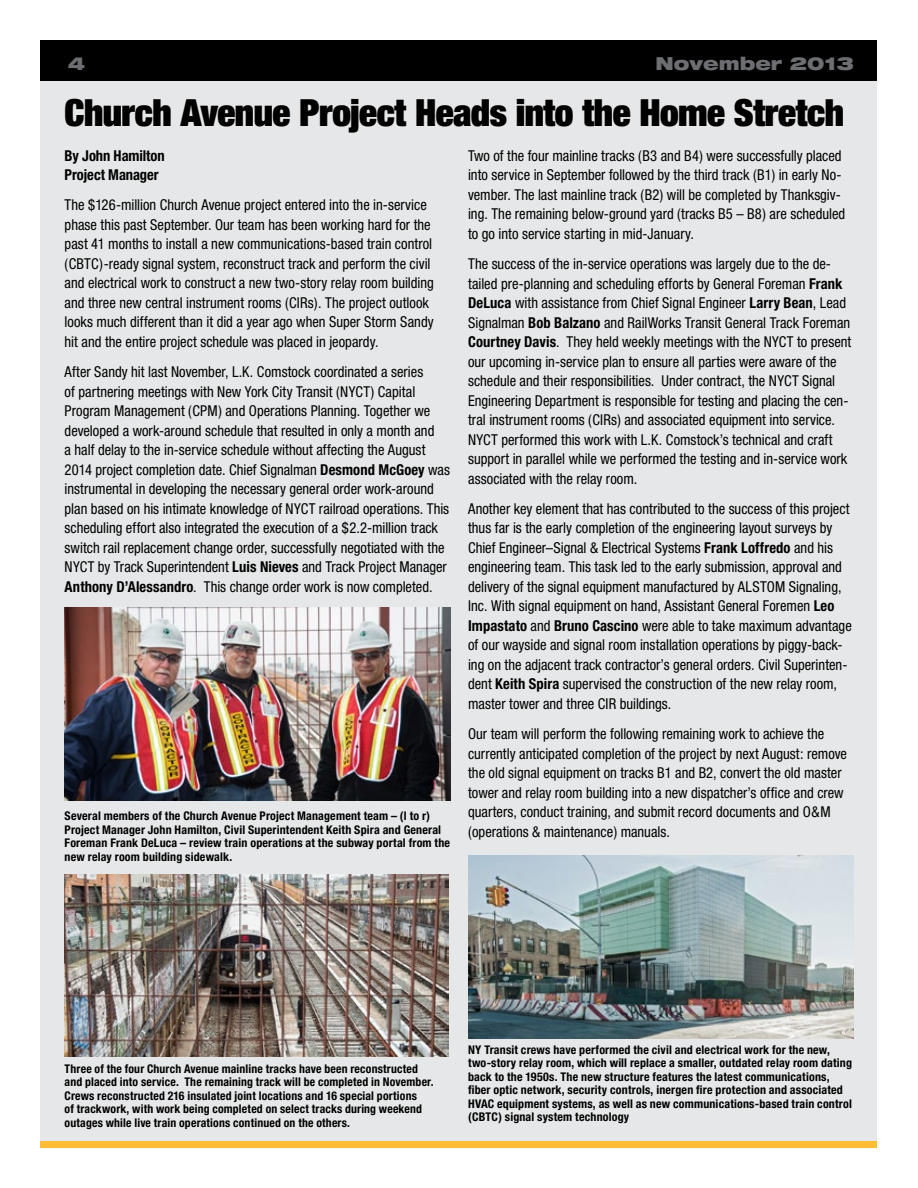
<style>
.page{position:relative;width:918px;height:1188px;background:#fff}
.page>*{position:absolute;margin:0;border:0;box-sizing:border-box;transform-origin:0 0}
.t1{font:900 expanded 37.5px "Helvetica Neue";letter-spacing:-.015em;color:#000}
.t2{font:900 expanded 18px "Helvetica Neue";color:#6d6e71}
.t3{font:condensed 15px/19.5px "Helvetica Neue";color:#000}
.t4{font:700 condensed 15px/19.5px "Helvetica Neue";letter-spacing:-.005em;color:#000}
.t5{font:700 condensed 12px/13.5px "Helvetica Neue";letter-spacing:.015em;color:#000}
.s1{font-weight:700}
</style>
<div class="page">
<div style="left:40px;top:40px;width:837px;height:41px;background:#000"></div>
<div style="left:41px;top:81px;width:836px;height:1063px;background:#e6e7e8"></div>
<div style="left:40px;top:1141px;width:837px;height:7px;background:#febd33"></div>
<img style="left:65px;top:875px;width:383px;height:181px">
<img style="left:65px;top:608px;width:385px;height:192px">
<img style="left:468px;top:855px;width:386px;height:183px">
<p class="t2" style="left:68px;top:51px;width:19px">4</p>
<p class="t2" style="left:655px;top:51px;width:200px">November 2013</p>
<h1 class="t1" style="left:65px;top:88px;width:781px">Church Avenue Project Heads into the Home Stretch</h1>
<p class="t4" style="left:65px;top:145px;width:102px">By John Hamilton<br>Project Manager</p>
<p class="t3" style="left:65px;top:195px;width:371px">The $126-million Church Avenue project entered into the in-service phase this past September. Our team has been working hard for the past 41 months to install a new communications-based train control (CBTC)-ready signal system, reconstruct track and perform the civil and electrical work to construct a new two-story relay room building and three new central instrument rooms (CIRs). The project outlook looks much different than it did a year ago when Super Storm Sandy hit and the entire project schedule was placed in jeopardy.</p>
<p class="t3" style="left:65px;top:362px;width:387px">After Sandy hit last November, L.K. Comstock coordinated a series<br>of partnering meetings with New York City Transit (NYCT) Capital Program Management (CPM) and Operations Planning. Together we developed a work-around schedule that resulted in only a month and<br>a half delay to the in-service schedule without affecting the August 2014 project completion date. Chief Signalman <span class="s1">Desmond McGoey</span> was instrumental in developing the necessary general order work-around plan based on his intimate knowledge of NYCT railroad operations. This scheduling effort also integrated the execution of a $2.2-million track switch rail replacement change order, successfully negotiated with the NYCT by Track Superintendent <span class="s1">Luis Nieves</span> and Track Project Manager <span class="s1">Anthony D’Alessandro</span>. This change order work is now completed.</p>
<p class="t5" style="left:65px;top:809px;width:387px">Several members of the Church Avenue Project Management team – (l to r)<br>Project Manager John Hamilton, Civil Superintendent Keith Spira and General Foreman Frank DeLuca – review train operations at the subway portal from the new relay room building sidewalk.</p>
<p class="t3" style="left:468px;top:146px;width:379px">Two of the four mainline tracks (B3 and B4) were successfully placed into service in September followed by the third track (B1) in early No&shy;vember. The last mainline track (B2) will be completed by Thanksgiv&shy;ing. The remaining below-ground yard (tracks B5 – B8) are scheduled to go into service starting in mid-January.</p>
<p class="t3" style="left:468px;top:254px;width:385px">The success of the in-service operations was largely due to the de&shy;tailed pre-planning and scheduling efforts by General Foreman <span class="s1">Frank DeLuca</span> with assistance from Chief Signal Engineer <span class="s1">Larry Bean</span>, Lead Signalman <span class="s1">Bob Balzano</span> and RailWorks Transit General Track Foreman <span class="s1">Courtney Davis</span>. They held weekly meetings with the NYCT to present our upcoming in-service plan to ensure all parties were aware of the schedule and their responsibilities. Under contract, the NYCT Signal Engineering Department is responsible for testing and placing the cen&shy;tral instrument rooms (CIRs) and associated equipment into service.<br>NYCT performed this work with L.K. Comstock’s technical and craft support in parallel while we performed the testing and in-service work associated with the relay room.</p>
<p class="t3" style="left:468px;top:499px;width:385px">Another key element that has contributed to the success of this project thus far is the early completion of the engineering layout surveys by Chief Engineer–Signal &amp; Electrical Systems <span class="s1">Frank Loffredo</span> and his engineering team. This task led to the early submission, approval and delivery of the signal equipment manufactured by ALSTOM Signaling, Inc. With signal equipment on hand, Assistant General Foremen <span class="s1">Leo Impastato</span> and <span class="s1">Bruno Cascino</span> were able to take maximum advantage of our wayside and signal room installation operations by piggy-back&shy;ing on the adjacent track contractor’s general orders. Civil Superinten&shy;dent <span class="s1">Keith Spira</span> supervised the construction of the new relay room, master tower and three CIR buildings.</p>
<p class="t3" style="left:468px;top:724px;width:380px">Our team will perform the following remaining work to achieve the currently anticipated completion of the project by next August: remove the old signal equipment on tracks B1 and B2, convert the old master tower and relay room building into a new dispatcher’s office and crew quarters, conduct training, and submit record documents and O&amp;M (operations &amp; maintenance) manuals.</p>
<p class="t5" style="left:65px;top:1062px;width:371px">Three of the four Church Avenue mainline tracks have been reconstructed and placed into service. The remaining track will be completed in November.<br>Crews reconstructed 216 insulated joint locations and 16 special portions<br>of trackwork, with work being completed on select tracks during weekend outages while live train operations continued on the others.</p>
<p class="t5" style="left:468px;top:1043px;width:386px">NY Transit crews have performed the civil and electrical work for the new, two-story relay room, which will replace a smaller, outdated relay room dating back to the 1950s. The new structure features the latest communications, fiber optic network, security controls, inergen fire protection and associated HVAC equipment systems, as well as new communications-based train control (CBTC) signal system technology</p>
</div>
